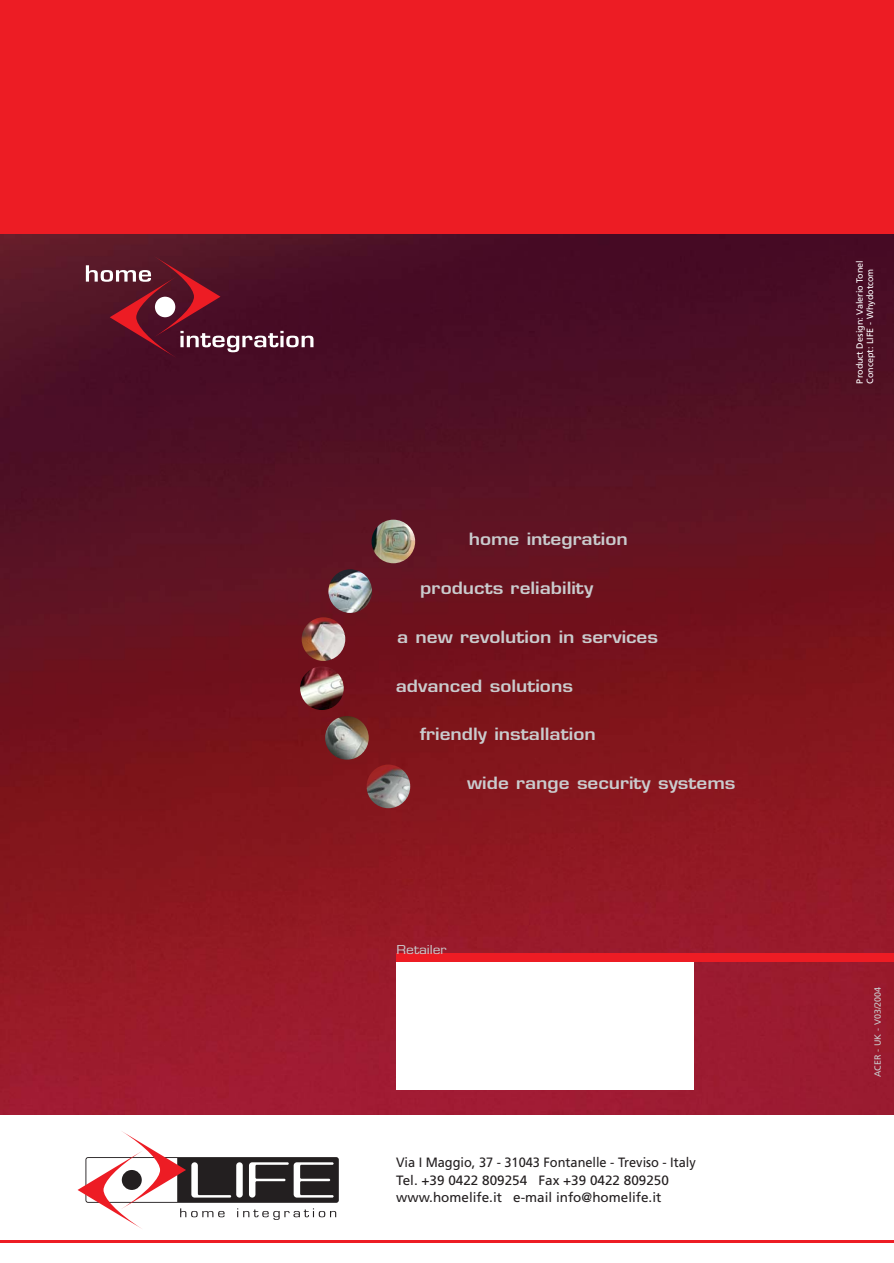
<style>
.page{position:relative;width:894px;height:1263px;background:#fff}
.page>*{position:absolute;margin:0;border:0;box-sizing:border-box;transform-origin:0 0}
.t1{font:600 16.5px "Eurostile";color:#caccce;scale:1.15 1}
.t2{font:13.5px/17.5px "Frutiger";color:#231f20;scale:.95 1}
.t3{font:12px "Eurostile";color:#caccce;scale:1.15 1}
.t4{font:9px/10.5px "Frutiger";color:#fff}
.t5{font:9px "Frutiger";color:#caccce}
</style>
<div class="page">
<div style="left:0;top:0;width:894px;height:235px;background:#ed1c24"></div>
<div style="left:0;top:235px;width:894px;height:880px;background:linear-gradient(to bottom,#400c20,#a81d28)"></div>
<hr style="left:0;top:1240px;width:894px;height:2px;background:#ed1c24">
<svg style="left:86px;top:256px;width:228px;height:102px;background:#622134"></svg>
<div style="left:396px;top:962px;width:298px;height:127px;background:#fff"></div>
<div style="left:396px;top:953px;width:498px;height:9px;background:#ed1c24"></div>
<img style="left:372px;top:520px;width:43px;height:43px;border-radius:50%">
<img style="left:328px;top:569px;width:44px;height:44px;border-radius:50%">
<img style="left:302px;top:617px;width:43px;height:44px;border-radius:50%">
<img style="left:300px;top:666px;width:44px;height:44px;border-radius:50%">
<img style="left:325px;top:716px;width:44px;height:44px;border-radius:50%">
<img style="left:367px;top:765px;width:43px;height:43px;border-radius:50%">
<svg style="left:78px;top:1131px;width:261px;height:98px"></svg>
<p class="t1" style="left:469px;top:533px;width:140px">home integration</p>
<p class="t1" style="left:420px;top:582px;width:152px">products reliability</p>
<p class="t1" style="left:397px;top:630px;width:228px">a new revolution in services</p>
<p class="t1" style="left:396px;top:679px;width:156px">advanced solutions</p>
<p class="t1" style="left:420px;top:728px;width:155px">friendly installation</p>
<p class="t1" style="left:467px;top:777px;width:235px">wide range security systems</p>
<p class="t3" style="left:397px;top:945px;width:45px">Retailer</p>
<p class="t2" style="left:396px;top:1155px;width:317px">Via I Maggio, 37 - 31043 Fontanelle - Treviso - Italy<br>Tel. +39 0422 809254 Fax +39 0422 809250 www.homelife.it e-mail info@homelife.it</p>
<p class="t4" style="left:855px;top:384px;width:125px;rotate:-90deg">Product Design: Valerio Tonel<br>Concept: LIFE - Whydotcom</p>
<p class="t5" style="left:874px;top:1077px;width:92px;rotate:-90deg">ACER - UK - V03/2004</p>
</div>
